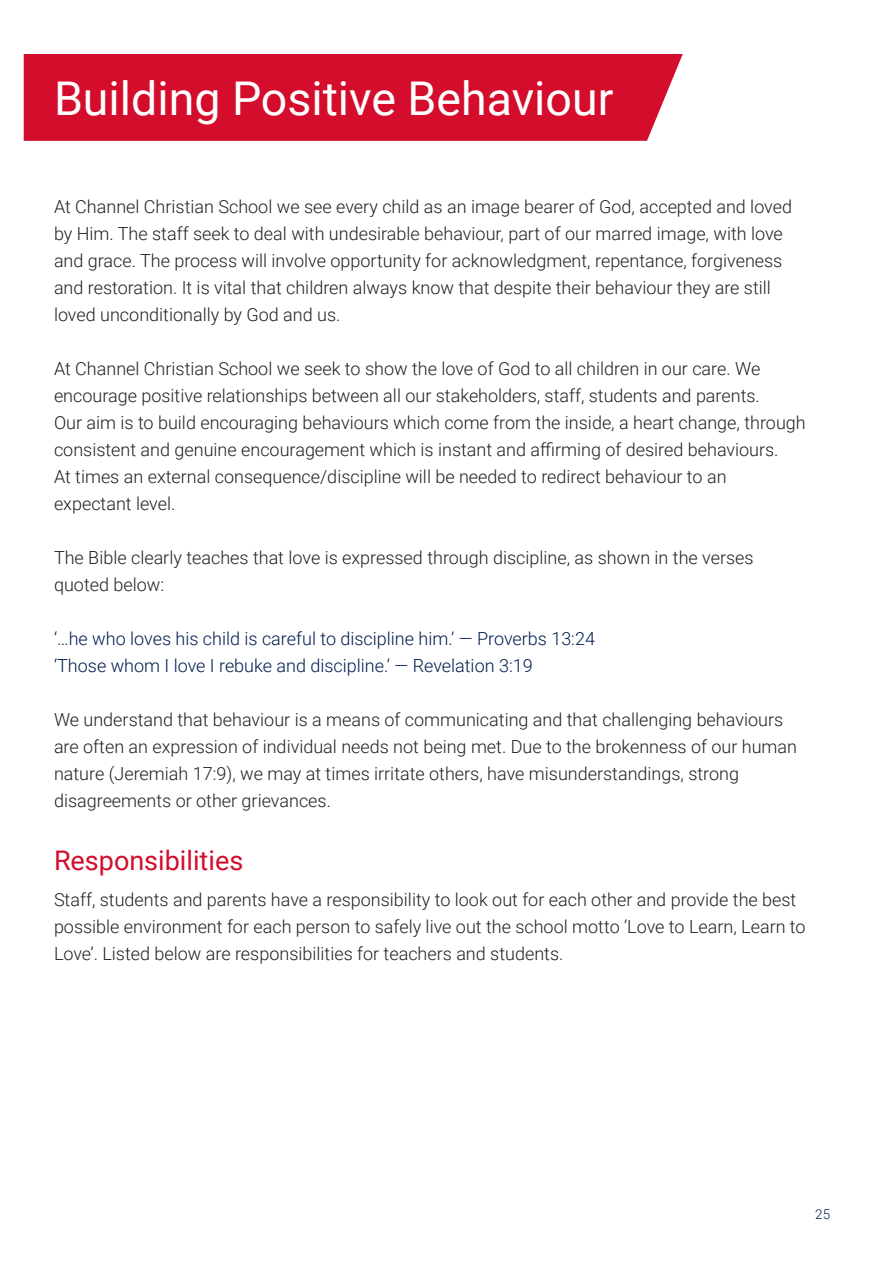
<style>
.page{position:relative;width:893px;height:1263px;background:#fff}
.page>*{position:absolute;margin:0;border:0;box-sizing:border-box;transform-origin:0 0}
.t1{font:46.5px "Roboto";color:#fff}
.Body{font:27px "Roboto";color:#d30d2b}
.Body-2{font:300 18px/27px "Roboto";color:#231f20}
.Body-3{font:300 18px "Roboto";color:#001c4e}
.t2{font:300 13.5px "Roboto";color:#001c4e}
</style>
<div class="page">
<div style="left:24px;top:54px;width:659px;height:87px;background:#d30d2b"></div>
<p class="t1" style="left:54px;top:66px;width:561px">Building Positive Behaviour</p>
<p class="Body-2" style="left:54px;top:193px;width:740px">At Channel Christian School we see every child as an image bearer of God, accepted and loved by Him. The staff seek to deal with undesirable behaviour, part of our marred image, with love and grace. The process will involve opportunity for acknowledgment, repentance, forgiveness and restoration. It is vital that children always know that despite their behaviour they are still loved unconditionally by God and us.</p>
<p class="Body-2" style="left:54px;top:355px;width:708px">At Channel Christian School we seek to show the love of God to all children in our care. We encourage positive relationships between all our stakeholders, staff, students and parents.</p>
<p class="Body-2" style="left:54px;top:409px;width:753px">Our aim is to build encouraging behaviours which come from the inside, a heart change, through consistent and genuine encouragement which is instant and affirming of desired behaviours.</p>
<p class="Body-2" style="left:54px;top:463px;width:674px">At times an external consequence/discipline will be needed to redirect behaviour to an</p>
<p class="Body-2" style="left:54px;top:490px;width:123px">expectant level.</p>
<p class="Body-2" style="left:54px;top:544px;width:701px">The Bible clearly teaches that love is expressed through discipline, as shown in the verses</p>
<p class="Body-2" style="left:54px;top:571px;width:112px">quoted below:</p>
<p class="Body-3" style="left:54px;top:626px;width:542px">‘…he who loves his child is careful to discipline him.’ — Proverbs 13:24</p>
<p class="Body-3" style="left:54px;top:653px;width:480px">‘Those whom I love I rebuke and discipline.’ — Revelation 3:19</p>
<p class="Body-2" style="left:54px;top:706px;width:745px">We understand that behaviour is a means of communicating and that challenging behaviours are often an expression of individual needs not being met. Due to the brokenness of our human nature (Jeremiah 17:9), we may at times irritate others, have misunderstandings, strong disagreements or other grievances.</p>
<p class="Body" style="left:54px;top:842px;width:191px">Responsibilities</p>
<p class="Body-2" style="left:54px;top:886px;width:753px">Staff, students and parents have a responsibility to look out for each other and provide the best possible environment for each person to safely live out the school motto ‘Love to Learn, Learn to<br>Love’. Listed below are responsibilities for teachers and students.</p>
<p class="t2" style="left:815px;top:1205px;width:16px">25</p>
</div>
